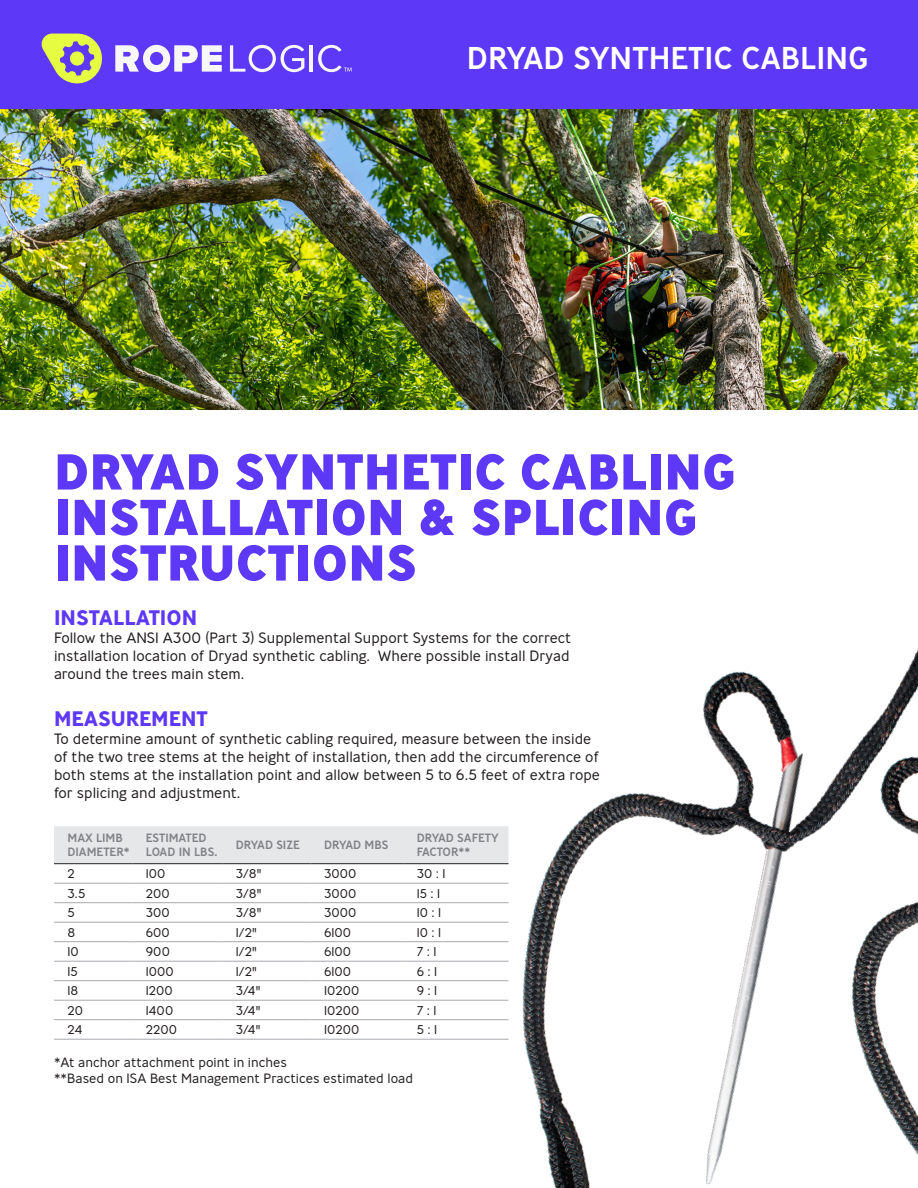
<style>
.page{position:relative;width:918px;height:1188px;background:#fff}
.page>*{position:absolute;margin:0;border:0;box-sizing:border-box;transform-origin:0 0}
.t1{font:800 50.4px/45.6px "Ministry";color:#5e38f7}
.t2{font:500 31.5px "Ministry";color:#fff}
.t3{font:700 21px "Ministry";color:#5e38f7}
.t4{font:300 15px/18px "Ministry";color:#231f20;text-align:justify}
.t5{font:300 13.5px "Ministry";color:#231f20}
.t6{font:300 12.75px "Ministry";color:#231f20}
.t7{font:500 12px/14.4px "Ministry";color:#808285}
</style>
<div class="page">
<img style="left:0;top:109px;width:918px;height:300px">
<img style="left:508px;top:671px;width:255px;height:517px">
<img style="left:763px;top:648px;width:155px;height:507px">
<svg style="left:54px;top:826px;width:454px;height:213px"></svg>
<hr style="left:54px;top:883px;width:78px;height:1px;background:#a8a9ad">
<hr style="left:132px;top:883px;width:90px;height:1px;background:#a8a9ad">
<hr style="left:222px;top:883px;width:88px;height:1px;background:#a8a9ad">
<hr style="left:310px;top:883px;width:93px;height:1px;background:#a8a9ad">
<hr style="left:403px;top:883px;width:105px;height:1px;background:#a8a9ad">
<hr style="left:54px;top:902px;width:78px;height:1px;background:#a8a9ad">
<hr style="left:132px;top:902px;width:90px;height:1px;background:#a8a9ad">
<hr style="left:222px;top:902px;width:88px;height:1px;background:#a8a9ad">
<hr style="left:310px;top:902px;width:93px;height:1px;background:#a8a9ad">
<hr style="left:403px;top:902px;width:105px;height:1px;background:#a8a9ad">
<hr style="left:54px;top:922px;width:78px;height:1px;background:#a8a9ad">
<hr style="left:132px;top:922px;width:90px;height:1px;background:#a8a9ad">
<hr style="left:222px;top:922px;width:88px;height:1px;background:#a8a9ad">
<hr style="left:310px;top:922px;width:93px;height:1px;background:#a8a9ad">
<hr style="left:403px;top:922px;width:105px;height:1px;background:#a8a9ad">
<hr style="left:54px;top:941px;width:78px;height:1px;background:#a8a9ad">
<hr style="left:132px;top:941px;width:90px;height:1px;background:#a8a9ad">
<hr style="left:222px;top:941px;width:88px;height:1px;background:#a8a9ad">
<hr style="left:310px;top:941px;width:93px;height:1px;background:#a8a9ad">
<hr style="left:403px;top:941px;width:105px;height:1px;background:#a8a9ad">
<hr style="left:54px;top:961px;width:78px;height:1px;background:#a8a9ad">
<hr style="left:132px;top:961px;width:90px;height:1px;background:#a8a9ad">
<hr style="left:222px;top:961px;width:88px;height:1px;background:#a8a9ad">
<hr style="left:310px;top:961px;width:93px;height:1px;background:#a8a9ad">
<hr style="left:403px;top:961px;width:105px;height:1px;background:#a8a9ad">
<hr style="left:54px;top:980px;width:78px;height:1px;background:#a8a9ad">
<hr style="left:132px;top:980px;width:90px;height:1px;background:#a8a9ad">
<hr style="left:222px;top:980px;width:88px;height:1px;background:#a8a9ad">
<hr style="left:310px;top:980px;width:93px;height:1px;background:#a8a9ad">
<hr style="left:403px;top:980px;width:105px;height:1px;background:#a8a9ad">
<hr style="left:54px;top:1000px;width:78px;height:1px;background:#a8a9ad">
<hr style="left:132px;top:1000px;width:90px;height:1px;background:#a8a9ad">
<hr style="left:222px;top:1000px;width:88px;height:1px;background:#a8a9ad">
<hr style="left:310px;top:1000px;width:93px;height:1px;background:#a8a9ad">
<hr style="left:403px;top:1000px;width:105px;height:1px;background:#a8a9ad">
<hr style="left:54px;top:1019px;width:78px;height:1px;background:#a8a9ad">
<hr style="left:132px;top:1019px;width:90px;height:1px;background:#a8a9ad">
<hr style="left:222px;top:1019px;width:88px;height:1px;background:#a8a9ad">
<hr style="left:310px;top:1019px;width:93px;height:1px;background:#a8a9ad">
<hr style="left:403px;top:1019px;width:105px;height:1px;background:#a8a9ad">
<hr style="left:54px;top:1039px;width:78px;height:1px;background:#a8a9ad">
<hr style="left:132px;top:1039px;width:90px;height:1px;background:#a8a9ad">
<hr style="left:222px;top:1039px;width:88px;height:1px;background:#a8a9ad">
<hr style="left:310px;top:1039px;width:93px;height:1px;background:#a8a9ad">
<hr style="left:403px;top:1039px;width:105px;height:1px;background:#a8a9ad">
<hr style="left:54px;top:863px;width:78px;height:1px;background:#231f20">
<hr style="left:132px;top:863px;width:90px;height:1px;background:#231f20">
<hr style="left:222px;top:863px;width:88px;height:1px;background:#231f20">
<hr style="left:310px;top:863px;width:93px;height:1px;background:#231f20">
<hr style="left:403px;top:863px;width:105px;height:1px;background:#231f20">
<div style="left:0;top:0;width:918px;height:109px;background:#5e38f7"></div>
<svg style="left:115px;top:45px;width:107px;height:27px"></svg>
<hr style="left:310px;top:45px;width:3px;height:27px;background:#f7f7f7">
<svg style="left:318px;top:45px;width:34px;height:27px"></svg>
<svg style="left:230px;top:45px;width:74px;height:27px"></svg>
<svg style="left:41px;top:34px;width:61px;height:50px"></svg>
<p class="t2" style="left:467px;top:37px;width:403px">DRYAD SYNTHETIC CABLING</p>
<p class="t1" style="left:54px;top:448px;width:684px">DRYAD SYNTHETIC CABLING<br>INSTALLATION &amp; SPLICING<br>INSTRUCTIONS</p>
<p class="t3" style="left:54px;top:604px;width:145px">INSTALLATION</p>
<p class="t4" style="left:54px;top:629px;width:519px">Follow the ANSI A300 (Part 3) Supplemental Support Systems for the correct installation location of Dryad synthetic cabling. Where possible install Dryad around the trees main stem.</p>
<p class="t3" style="left:54px;top:705px;width:155px">MEASUREMENT</p>
<p class="t4" style="left:54px;top:729px;width:548px;text-align:left">To determine amount of synthetic cabling required, measure between the inside of the two tree stems at the height of installation, then add the circumference of both stems at the installation point and allow between 5 to 6.5 feet of extra rope for splicing and adjustment.</p>
<p class="t7" style="left:68px;top:830px;width:64px">MAX LIMB<br>DIAMETER*</p>
<p class="t7" style="left:146px;top:830px;width:74px">ESTIMATED<br>LOAD IN LBS.</p>
<p class="t7" style="left:236px;top:838px;width:66px">DRYAD SIZE</p>
<p class="t7" style="left:324px;top:838px;width:66px">DRYAD MBS</p>
<p class="t7" style="left:417px;top:830px;width:83px">DRYAD SAFETY<br>FACTOR**</p>
<p class="t6" style="left:68px;top:866px;width:9px">2</p>
<p class="t6" style="left:146px;top:866px;width:21px">100</p>
<p class="t6" style="left:236px;top:866px;width:27px">3/8"</p>
<p class="t6" style="left:324px;top:866px;width:34px">3000</p>
<p class="t6" style="left:417px;top:866px;width:30px">30 : 1</p>
<p class="t6" style="left:68px;top:885px;width:19px">3.5</p>
<p class="t6" style="left:146px;top:885px;width:26px">200</p>
<p class="t6" style="left:236px;top:885px;width:27px">3/8"</p>
<p class="t6" style="left:324px;top:885px;width:34px">3000</p>
<p class="t6" style="left:417px;top:885px;width:25px">15 : 1</p>
<p class="t6" style="left:68px;top:905px;width:9px">5</p>
<p class="t6" style="left:146px;top:905px;width:26px">300</p>
<p class="t6" style="left:236px;top:905px;width:27px">3/8"</p>
<p class="t6" style="left:324px;top:905px;width:34px">3000</p>
<p class="t6" style="left:417px;top:905px;width:26px">10 : 1</p>
<p class="t6" style="left:68px;top:924px;width:9px">8</p>
<p class="t6" style="left:146px;top:924px;width:26px">600</p>
<p class="t6" style="left:236px;top:924px;width:23px">1/2"</p>
<p class="t6" style="left:324px;top:924px;width:29px">6100</p>
<p class="t6" style="left:417px;top:924px;width:26px">10 : 1</p>
<p class="t6" style="left:68px;top:944px;width:13px">10</p>
<p class="t6" style="left:146px;top:944px;width:26px">900</p>
<p class="t6" style="left:236px;top:944px;width:23px">1/2"</p>
<p class="t6" style="left:324px;top:944px;width:29px">6100</p>
<p class="t6" style="left:417px;top:944px;width:21px">7 : 1</p>
<p class="t6" style="left:68px;top:963px;width:12px">15</p>
<p class="t6" style="left:146px;top:963px;width:30px">1000</p>
<p class="t6" style="left:236px;top:963px;width:23px">1/2"</p>
<p class="t6" style="left:324px;top:963px;width:29px">6100</p>
<p class="t6" style="left:417px;top:963px;width:22px">6 : 1</p>
<p class="t6" style="left:68px;top:983px;width:13px">18</p>
<p class="t6" style="left:146px;top:983px;width:29px">1200</p>
<p class="t6" style="left:236px;top:983px;width:26px">3/4"</p>
<p class="t6" style="left:324px;top:983px;width:37px">10200</p>
<p class="t6" style="left:417px;top:983px;width:22px">9 : 1</p>
<p class="t6" style="left:68px;top:1002px;width:17px">20</p>
<p class="t6" style="left:146px;top:1002px;width:29px">1400</p>
<p class="t6" style="left:236px;top:1002px;width:26px">3/4"</p>
<p class="t6" style="left:324px;top:1002px;width:37px">10200</p>
<p class="t6" style="left:417px;top:1002px;width:21px">7 : 1</p>
<p class="t6" style="left:68px;top:1022px;width:17px">24</p>
<p class="t6" style="left:146px;top:1022px;width:33px">2200</p>
<p class="t6" style="left:236px;top:1022px;width:26px">3/4"</p>
<p class="t6" style="left:324px;top:1022px;width:37px">10200</p>
<p class="t6" style="left:417px;top:1022px;width:22px">5 : 1</p>
<p class="t5" style="left:54px;top:1054px;width:235px">*At anchor attachment point in inches</p>
<p class="t5" style="left:54px;top:1070px;width:361px">**Based on ISA Best Management Practices estimated load</p>
</div>
